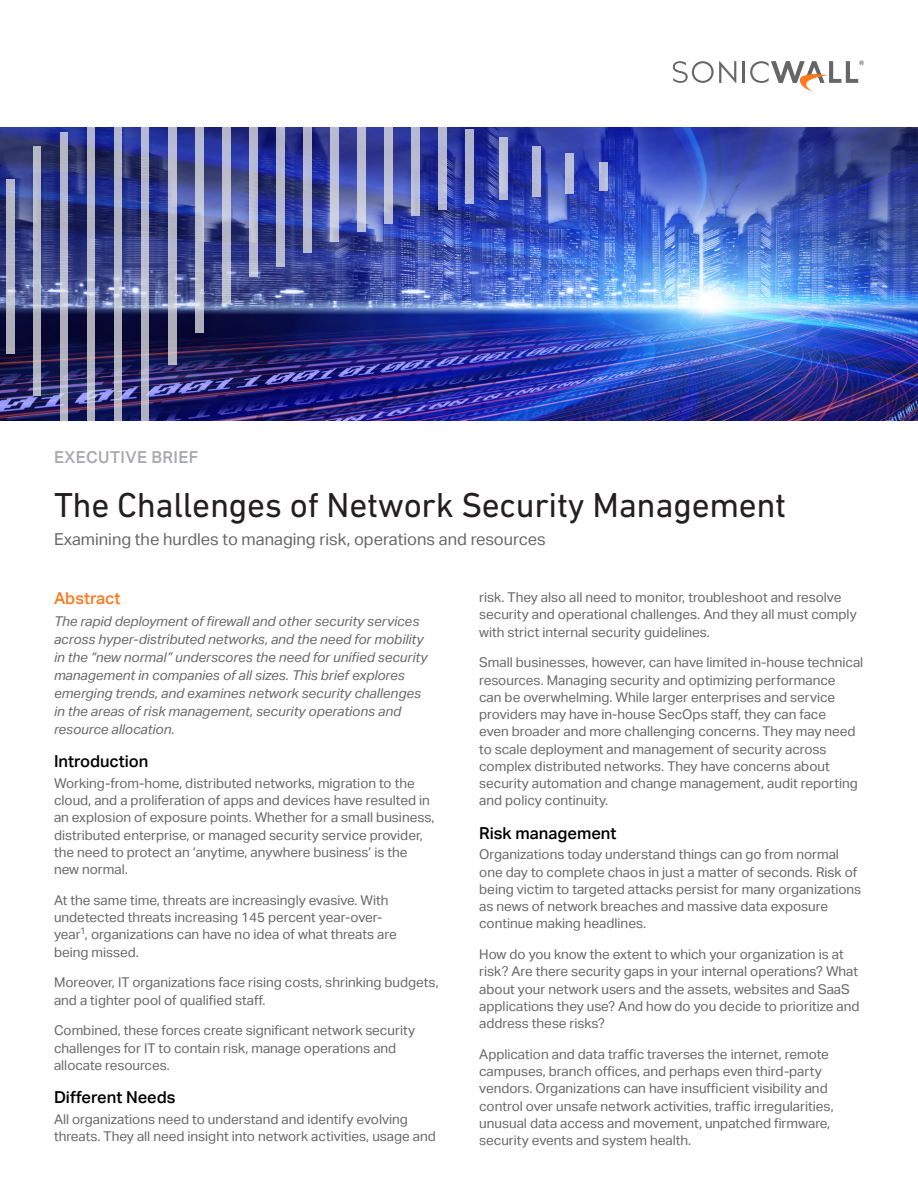
<style>
.page{position:relative;width:918px;height:1188px;background:#fff}
.page>*{position:absolute;margin:0;border:0;box-sizing:border-box;transform-origin:0 0}
.Document_Title{font:35.25px "DIN Next LT Pro";letter-spacing:-.01em;color:#231f20}
.Document_Subtitle{font:16.5px "Aktiv Grotesk";color:#666}
.Sub_Head{font:500 16.5px "Aktiv Grotesk";color:#000}
.Type_of_Brief{font:500 16.5px "Aktiv Grotesk";letter-spacing:.025em;color:#a8a9ad}
.t1{font:500 16.5px "Aktiv Grotesk";color:#ff791a}
.Body_Copy{font:13.5px/17.2px "Aktiv Grotesk";color:#666}
.Abstract_Copy__itali{font:italic 13.5px/18px "Aktiv Grotesk";color:#666}
</style>
<div class="page">
<hr style="left:742px;top:61px;width:2px;height:22px;background:#666">
<svg style="left:673px;top:61px;width:63px;height:22px"></svg>
<svg style="left:750px;top:60px;width:114px;height:32px"></svg>
<img style="left:0;top:127px;width:918px;height:293px">
<svg style="left:6px;top:179px;width:8px;height:175px"></svg>
<svg style="left:33px;top:146px;width:8px;height:250px;background:#b6b8c7"></svg>
<svg style="left:60px;top:133px;width:8px;height:287px;background:#b5b7c6"></svg>
<svg style="left:87px;top:127px;width:8px;height:293px;background:#b5b7c7"></svg>
<svg style="left:114px;top:127px;width:8px;height:293px;background:#b5b8c8"></svg>
<svg style="left:141px;top:127px;width:8px;height:293px;background:#b6b8c8"></svg>
<svg style="left:168px;top:127px;width:8px;height:238px;background:#b6b9c9"></svg>
<svg style="left:195px;top:127px;width:8px;height:205px;background:#babdce"></svg>
<svg style="left:222px;top:127px;width:8px;height:176px"></svg>
<svg style="left:249px;top:127px;width:9px;height:149px"></svg>
<div style="left:276px;top:127px;width:9px;height:140px;background:#b3b7cd"></div>
<svg style="left:303px;top:127px;width:9px;height:126px"></svg>
<svg style="left:330px;top:127px;width:9px;height:115px"></svg>
<svg style="left:357px;top:127px;width:9px;height:105px"></svg>
<svg style="left:385px;top:127px;width:8px;height:97px"></svg>
<div style="left:412px;top:127px;width:8px;height:89px;background:#b7bbd2"></div>
<div style="left:439px;top:127px;width:8px;height:83px;background:#b5b9d2"></div>
<div style="left:466px;top:129px;width:8px;height:75px;background:#b1b5d0"></div>
<div style="left:499px;top:137px;width:8px;height:63px;background:#bec3d9"></div>
<div style="left:532px;top:146px;width:9px;height:50px;background:#b4b9d4"></div>
<div style="left:566px;top:153px;width:8px;height:40px;background:#b9beda"></div>
<div style="left:599px;top:162px;width:8px;height:29px;background:#b4bada"></div>
<p class="Type_of_Brief" style="left:54px;top:447px;width:146px">EXECUTIVE BRIEF</p>
<p class="Document_Title" style="left:54px;top:485px;width:734px">The Challenges of Network Security Management</p>
<p class="Document_Subtitle" style="left:54px;top:530px;width:493px">Examining the hurdles to managing risk, operations and resources</p>
<p class="t1" style="left:54px;top:589px;width:68px">Abstract</p>
<p class="Abstract_Copy__itali" style="left:54px;top:612px;width:375px">The rapid deployment of firewall and other security services across hyper-distributed networks, and the need for mobility in the “new normal” underscores the need for unified security management in companies of all sizes. This brief explores emerging trends, and examines network security challenges in the areas of risk management, security operations and resource allocation.</p>
<p class="Sub_Head" style="left:54px;top:752px;width:96px">Introduction</p>
<p class="Body_Copy" style="left:54px;top:775px;width:382px">Working-from-home, distributed networks, migration to the cloud, and a proliferation of apps and devices have resulted in an explosion of exposure points. Whether for a small business, distributed enterprise, or managed security service provider, the need to protect an ‘anytime, anywhere business’ is the new normal.</p>
<p class="Body_Copy" style="left:54px;top:892px;width:344px">At the same time, threats are increasingly evasive. With undetected threats increasing 145 percent year-over&shy;year<sup>1</sup>, organizations can have no idea of what threats are being missed.</p>
<p class="Body_Copy" style="left:54px;top:974px;width:386px">Moreover, IT organizations face rising costs, shrinking budgets, and a tighter pool of qualified staff.</p>
<p class="Body_Copy" style="left:54px;top:1022px;width:363px">Combined, these forces create significant network security challenges for IT to contain risk, manage operations and allocate resources.</p>
<p class="Sub_Head" style="left:54px;top:1088px;width:123px">Different Needs</p>
<p class="Body_Copy" style="left:54px;top:1111px;width:383px">All organizations need to understand and identify evolving threats. They all need insight into network activities, usage and</p>
<p class="Body_Copy" style="left:479px;top:589px;width:379px">risk. They also all need to monitor, troubleshoot and resolve security and operational challenges. And they all must comply with strict internal security guidelines.</p>
<p class="Body_Copy" style="left:479px;top:654px;width:386px">Small businesses, however, can have limited in-house technical resources. Managing security and optimizing performance<br>can be overwhelming. While larger enterprises and service providers may have in-house SecOps staff, they can face<br>even broader and more challenging concerns. They may need to scale deployment and management of security across complex distributed networks. They have concerns about security automation and change management, audit reporting and policy continuity.</p>
<p class="Sub_Head" style="left:479px;top:823px;width:139px">Risk management</p>
<p class="Body_Copy" style="left:479px;top:846px;width:384px">Organizations today understand things can go from normal one day to complete chaos in just a matter of seconds. Risk of being victim to targeted attacks persist for many organizations as news of network breaches and massive data exposure continue making headlines.</p>
<p class="Body_Copy" style="left:479px;top:946px;width:382px">How do you know the extent to which your organization is at risk? Are there security gaps in your internal operations? What about your network users and the assets, websites and SaaS applications they use? And how do you decide to prioritize and address these risks?</p>
<p class="Body_Copy" style="left:479px;top:1046px;width:356px">Application and data traffic traverses the internet, remote campuses, branch offices, and perhaps even third-party vendors. Organizations can have insufficient visibility and control over unsafe network activities, traffic irregularities, unusual data access and movement, unpatched firmware, security events and system health.</p>
</div>
